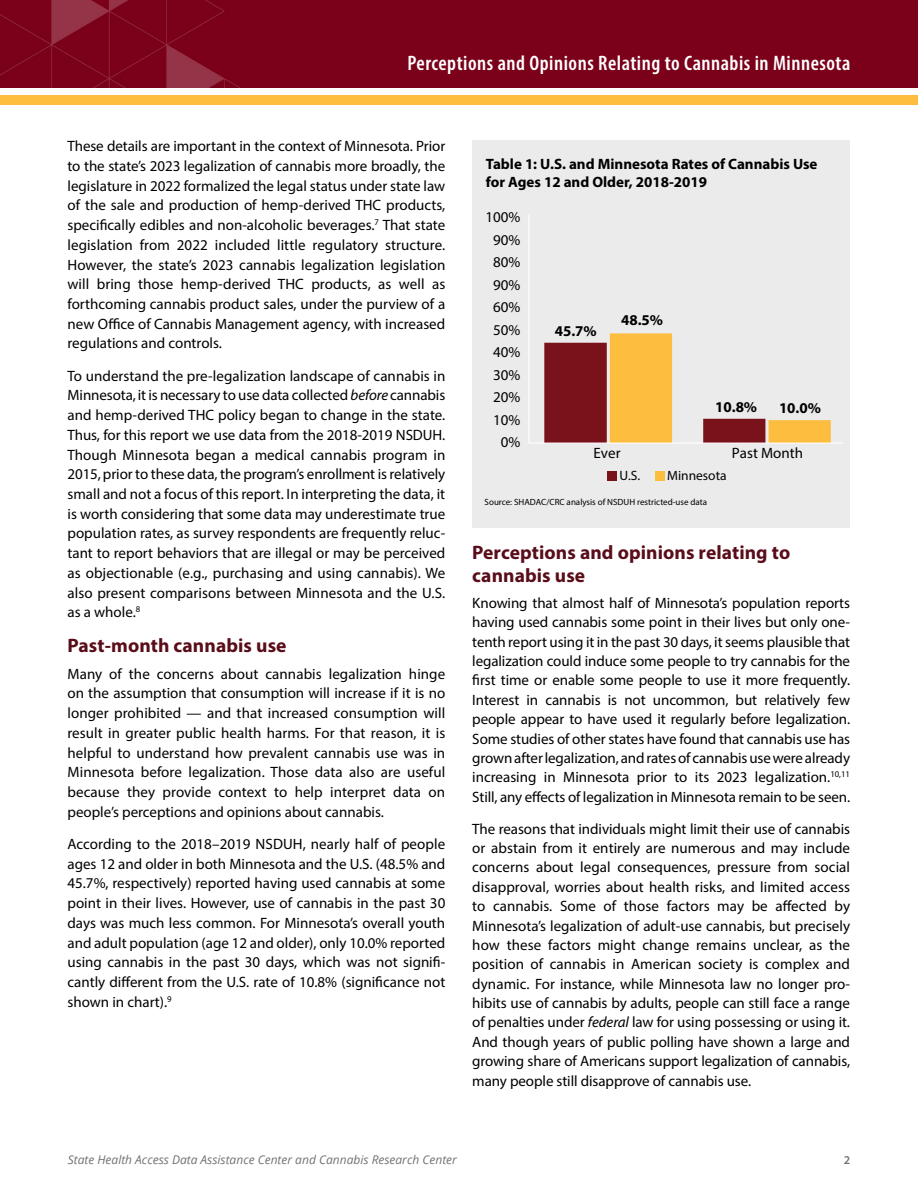
<style>
.page{position:relative;width:918px;height:1188px;background:#fff}
.page>*{position:absolute;margin:0;border:0;box-sizing:border-box;transform-origin:0 0}
.t1{font:600 condensed 21px "Myriad Pro";letter-spacing:.025em;color:#fff}
.t2{font:700 19.5px/22.5px "Myriad Pro";letter-spacing:.005em;color:#590d19}
.t3{font:15px/19.8px "Myriad Pro";color:#000;text-align:justify}
.t4{font:700 15px/18px "Myriad Pro";color:#000}
.t5{font:13.5px "Myriad Pro";color:#000}
.t6{font:italic 12px "Open Sans";color:#717275}
.t7{font:600 12px "Myriad Pro";color:#717275}
.t8{font:9px "Myriad Pro";color:#000}
.s1{font-style:italic}
</style>
<div class="page">
<div style="left:0;top:0;width:918px;height:88px;background:#7b011a"></div>
<div style="left:0;top:95px;width:918px;height:10px;background:#febd3f"></div>
<div style="left:472px;top:140px;width:378px;height:387px;background:#ebebec"></div>
<div style="left:607px;top:471px;width:10px;height:9px;background:#79121b"></div>
<div style="left:655px;top:471px;width:9px;height:9px;background:#fdbd3f"></div>
<svg style="left:528px;top:214px;width:315px;height:230px"></svg>
<h1 class="t1" style="left:407px;top:51px;width:445px">Perceptions and Opinions Relating to Cannabis in Minnesota</h1>
<p class="t3" style="left:68px;top:136px;width:379px">These details are important in the context of Minnesota. Prior to the state’s 2023 legalization of cannabis more broadly, the legislature in 2022 formalized the legal status under state law of the sale and production of hemp-derived THC products, specifically edibles and non-alcoholic beverages.<sup>7</sup> That state legislation from 2022 included little regulatory structure.<br>However, the state’s 2023 cannabis legalization legislation will bring those hemp-derived THC products, as well as forthcoming cannabis product sales, under the purview of a new Office of Cannabis Management agency, with increased regulations and controls.</p>
<p class="t3" style="left:68px;top:365px;width:379px">To understand the pre-legalization landscape of cannabis in Minnesota, it is necessary to use data collected <span class="s1">before</span> cannabis and hemp-derived THC policy began to change in the state.<br>Thus, for this report we use data from the 2018-2019 NSDUH.<br>Though Minnesota began a medical cannabis program in 2015, prior to these data, the program’s enrollment is relatively small and not a focus of this report. In interpreting the data, it is worth considering that some data may underestimate true population rates, as survey respondents are frequently reluc&shy;tant to report behaviors that are illegal or may be perceived as objectionable (e.g., purchasing and using cannabis). We also present comparisons between Minnesota and the U.S. as a whole.<sup>8</sup></p>
<h2 class="t2" style="left:68px;top:634px;width:221px">Past-month cannabis use</h2>
<p class="t3" style="left:68px;top:664px;width:379px">Many of the concerns about cannabis legalization hinge on the assumption that consumption will increase if it is no longer prohibited — and that increased consumption will result in greater public health harms. For that reason, it is helpful to understand how prevalent cannabis use was in Minnesota before legalization. Those data also are useful because they provide context to help interpret data on people’s perceptions and opinions about cannabis.</p>
<p class="t3" style="left:68px;top:834px;width:379px">According to the 2018–2019 NSDUH, nearly half of people ages 12 and older in both Minnesota and the U.S. (48.5% and 45.7%, respectively) reported having used cannabis at some point in their lives. However, use of cannabis in the past 30 days was much less common. For Minnesota’s overall youth and adult population (age 12 and older), only 10.0% reported using cannabis in the past 30 days, which was not signifi&shy;cantly different from the U.S. rate of 10.8% (significance not shown in chart).<sup>9</sup></p>
<p class="t4" style="left:486px;top:155px;width:333px">Table 1: U.S. and Minnesota Rates of Cannabis Use for Ages 12 and Older, 2018-2019</p>
<p class="t3" style="left:485px;top:206px;width:36px;line-height:22.5px;text-align:right">100%<br>90%<br>80%<br>90%<br>60%<br>50%<br>40%<br>30%<br>20%<br>10%<br>0%</p>
<p class="t4" style="left:555px;top:321px;width:44px">45.7%</p>
<p class="t4" style="left:621px;top:310px;width:44px">48.5%</p>
<p class="t4" style="left:715px;top:397px;width:43px">10.8%</p>
<p class="t4" style="left:779px;top:399px;width:43px">10.0%</p>
<p class="t3" style="left:594px;top:443px;width:29px">Ever</p>
<p class="t3" style="left:732px;top:443px;width:73px">Past Month</p>
<p class="t5" style="left:620px;top:467px;width:22px">U.S.</p>
<p class="t5" style="left:667px;top:467px;width:61px">Minnesota</p>
<p class="t8" style="left:485px;top:496px;width:224px">Source: SHADAC/CRC analysis of NSDUH restricted-use data</p>
<h2 class="t2" style="left:472px;top:541px;width:319px">Perceptions and opinions relating to cannabis use</h2>
<p class="t3" style="left:472px;top:593px;width:379px;line-height:19.4px">Knowing that almost half of Minnesota’s population reports having used cannabis some point in their lives but only one&shy;tenth report using it in the past 30 days, it seems plausible that legalization could induce some people to try cannabis for the first time or enable some people to use it more frequently.<br>Interest in cannabis is not uncommon, but relatively few people appear to have used it regularly before legalization.<br>Some studies of other states have found that cannabis use has grown after legalization, and rates of cannabis use were already increasing in Minnesota prior to its 2023 legalization.<sup>10,11<br></sup>Still, any effects of legalization in Minnesota remain to be seen.</p>
<p class="t3" style="left:472px;top:819px;width:379px;line-height:19.4px">The reasons that individuals might limit their use of cannabis or abstain from it entirely are numerous and may include concerns about legal consequences, pressure from social disapproval, worries about health risks, and limited access to cannabis. Some of those factors may be affected by Minnesota’s legalization of adult-use cannabis, but precisely how these factors might change remains unclear, as the position of cannabis in American society is complex and dynamic. For instance, while Minnesota law no longer pro&shy;hibits use of cannabis by adults, people can still face a range of penalties under <span class="s1">federal</span> law for using possessing or using it.<br>And though years of public polling have shown a large and growing share of Americans support legalization of cannabis, many people still disapprove of cannabis use.</p>
<p class="t6" style="left:68px;top:1152px;width:391px">State Health Access Data Assistance Center and Cannabis Research Center</p>
<p class="t7" style="left:844px;top:1153px;width:8px">2</p>
</div>
